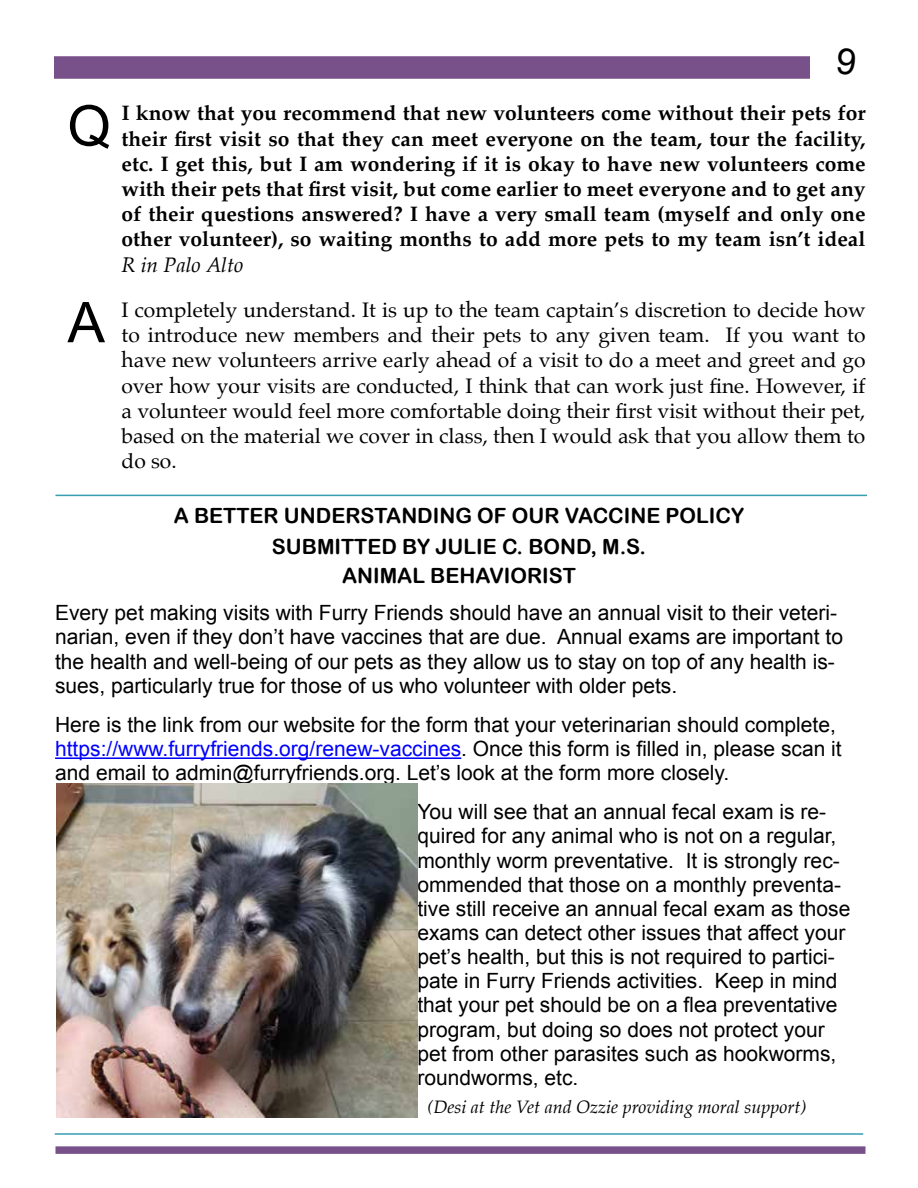
<style>
.page{position:relative;width:918px;height:1188px;background:#fff}
.page>*{position:absolute;margin:0;border:0;box-sizing:border-box;transform-origin:0 0}
.t1{font:56.25px "Arial";color:#000}
.t2{font:21px/24.2px "Arial";color:#000}
.t3{font:21px/25.2px "Palatino";color:#000;text-align:justify}
.t4{font:700 21px/25.2px "Palatino";color:#000;text-align:justify}
.t5{font:21px/31.5px "Arial Rounded MT Bold";color:#000;text-align:center}
.t6{font:italic 21px "Palatino";color:#000}
.t7{font:italic 18px "Palatino";color:#000}
.s1{color:#00f}
</style>
<div class="page">
<div style="left:54px;top:56px;width:756px;height:23px;background:#78518a"></div>
<div style="left:55px;top:1146px;width:810px;height:8px;background:#78518a"></div>
<hr style="left:55px;top:1133px;width:808px;height:2px;background:#369fb0">
<hr style="left:55px;top:495px;width:812px;height:1px;background:#369fb0">
<hr style="left:55px;top:757px;width:406px;height:2px;background:#00f">
<img style="left:57px;top:783px;width:360px;height:335px">
<h1 class="t1" style="left:68px;top:89px;width:45px">Q</h1>
<p class="t4" style="left:122px;top:100px;width:746px">I know that you recommend that new volunteers come without their pets for their first visit so that they can meet everyone on the team, tour the facility, etc. I get this, but I am wondering if it is okay to have new volunteers come with their pets that first visit, but come earlier to meet everyone and to get any of their questions answered? I have a very small team (myself and only one other volunteer), so waiting months to add more pets to my team isn’t ideal</p>
<p class="t6" style="left:122px;top:247px;width:123px">R in Palo Alto</p>
<h1 class="t1" style="left:68px;top:286px;width:39px">A</h1>
<p class="t3" style="left:121px;top:297px;width:746px">I completely understand. It is up to the team captain’s discretion to decide how to introduce new members and their pets to any given team. If you want to have new volunteers arrive early ahead of a visit to do a meet and greet and go over how your visits are conducted, I think that can work just fine. However, if a volunteer would feel more comfortable doing their first visit without their pet, based on the material we cover in class, then I would ask that you allow them to do so.</p>
<p class="t5" style="left:174px;top:499px;width:572px">A BETTER UNDERSTANDING OF OUR VACCINE POLICY<br>SUBMITTED BY JULIE C. BOND, M.S.</p>
<p class="t5" style="left:342px;top:559px;width:235px">ANIMAL BEHAVIORIST</p>
<p class="t2" style="left:55px;top:601px;width:789px">Every pet making visits with Furry Friends should have an annual visit to their veteri&shy;narian, even if they don’t have vaccines that are due. Annual exams are important to the health and well-being of our pets as they allow us to stay on top of any health is&shy;sues, particularly true for those of us who volunteer with older pets.</p>
<p class="t2" style="left:55px;top:713px;width:788px">Here is the link from our website for the form that your veterinarian should complete, <span class="s1">https://www.furryfriends.org/renew-vaccines</span>. Once this form is filled in, please scan it and email to admin@furryfriends.org. Let’s look at the form more closely.</p>
<p class="t2" style="left:417px;top:800px;width:435px">You will see that an annual fecal exam is re&shy;quired for any animal who is not on a regular, monthly worm preventative. It is strongly rec&shy;ommended that those on a monthly preventa&shy;tive still receive an annual fecal exam as those exams can detect other issues that affect your pet’s health, but this is not required to partici&shy;pate in Furry Friends activities. Keep in mind that your pet should be on a flea preventative program, but doing so does not protect your pet from other parasites such as hookworms, roundworms, etc.</p>
<p class="t7" style="left:427px;top:1091px;width:381px">(Desi at the Vet and Ozzie providing moral support)</p>
</div>
